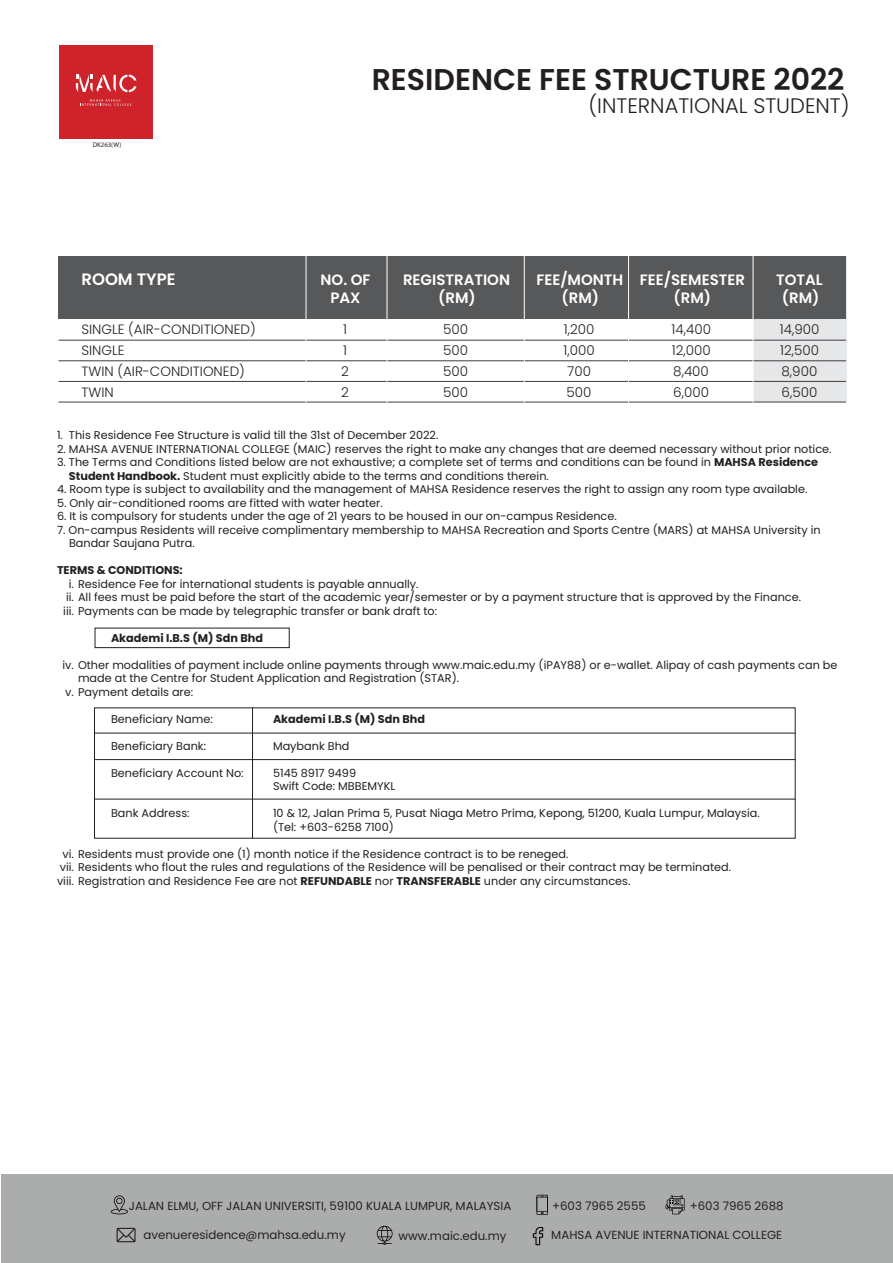
<style>
.page{position:relative;width:893px;height:1263px;background:#fff}
.page>*{position:absolute;margin:0;border:0;box-sizing:border-box;transform-origin:0 0}
.t1{font:600 30px "Poppins";color:#231f20}
.t2{font:300 21px "Poppins";color:#231f20}
.t3{font:600 16.5px "Poppins";color:#fff}
.t4{font:600 15px/18px "Poppins";color:#fff;text-align:center}
.t5{font:300 13.5px/21px "Poppins";color:#231f20}
.t6{font:11.7px "Poppins";color:#231f20}
.t7{font:11.25px/13.5px "Poppins";color:#231f20}
.t8{font:700 11.25px "Poppins";color:#231f20}
.t9{font:6.75px "Myriad Pro";color:#231f20}
.s1{font-weight:700}
</style>
<div class="page">
<div style="left:753px;top:256px;width:94px;height:146px;background:#e6e7e9"></div>
<div style="left:59px;top:256px;width:787px;height:63px;background:#57585a"></div>
<hr style="left:58px;top:340px;width:788px;height:1px;background:#3e3e3f">
<hr style="left:58px;top:360px;width:788px;height:1px;background:#3e3e3f">
<hr style="left:58px;top:381px;width:788px;height:1px;background:#3e3e3f">
<hr style="left:58px;top:402px;width:788px;height:1px;background:#3e3e3f">
<hr style="left:252px;top:708px;width:1px;height:131px;background:#231f20">
<hr style="left:95px;top:733px;width:701px;height:1px;background:#231f20">
<hr style="left:95px;top:759px;width:701px;height:1px;background:#231f20">
<hr style="left:95px;top:799px;width:701px;height:1px;background:#231f20">
<div style="left:95px;top:628px;width:194px;height:20px;border:1px solid #231f20"></div>
<hr style="left:628px;top:236px;width:1px;height:167px;background:#fff">
<hr style="left:753px;top:236px;width:1px;height:167px;background:#fff">
<hr style="left:524px;top:236px;width:1px;height:167px;background:#fff">
<hr style="left:387px;top:236px;width:1px;height:167px;background:#fff">
<hr style="left:306px;top:236px;width:1px;height:167px;background:#fff">
<div style="left:59px;top:45px;width:94px;height:94px;background:#ce232a"></div>
<svg style="left:76px;top:75px;width:61px;height:17px"></svg>
<svg style="left:80px;top:99px;width:51px;height:7px"></svg>
<div style="left:1px;top:1174px;width:892px;height:89px;background:#abadad"></div>
<svg style="left:533px;top:1227px;width:10px;height:18px"></svg>
<svg style="left:377px;top:1226px;width:16px;height:19px"></svg>
<svg style="left:117px;top:1228px;width:19px;height:14px"></svg>
<svg style="left:111px;top:1195px;width:17px;height:19px"></svg>
<svg style="left:536px;top:1195px;width:12px;height:20px"></svg>
<svg style="left:666px;top:1195px;width:18px;height:19px"></svg>
<p class="t9" style="left:93px;top:141px;width:30px">DK263(W)</p>
<h1 class="t1" style="left:372px;top:62px;width:474px">RESIDENCE FEE STRUCTURE 2022</h1>
<h2 class="t2" style="left:588px;top:93px;width:263px">(INTERNATIONAL STUDENT)</h2>
<h3 class="t3" style="left:81px;top:270px;width:96px">ROOM TYPE</h3>
<h3 class="t4" style="left:321px;top:271px;width:51px">NO. OF<br>PAX</h3>
<h3 class="t4" style="left:403px;top:271px;width:109px">REGISTRATION (RM)</h3>
<h3 class="t4" style="left:536px;top:271px;width:88px">FEE/MONTH (RM)</h3>
<h3 class="t4" style="left:776px;top:271px;width:48px">TOTAL (RM)</h3>
<h3 class="t4" style="left:640px;top:271px;width:107px">FEE/SEMESTER (RM)</h3>
<p class="t5" style="left:82px;top:318px;width:176px">SINGLE (AIR-CONDITIONED)<br>SINGLE<br>TWIN (AIR-CONDITIONED)<br>TWIN</p>
<p class="t5" style="left:341px;top:318px;width:9px">1<br>1<br>2<br>2</p>
<p class="t5" style="left:443px;top:318px;width:26px;text-align:justify">500<br>500<br>500<br>500</p>
<p class="t5" style="left:564px;top:318px;width:33px">1,200<br>1,000<br>700<br>500</p>
<p class="t5" style="left:671px;top:318px;width:41px">14,400<br>12,000<br>8,400<br>6,000</p>
<p class="t5" style="left:780px;top:318px;width:41px">14,900<br>12,500<br>8,900<br>6,500</p>
<p class="t7" style="left:57px;top:429px;width:383px">1. This Residence Fee Structure is valid till the 31st of December 2022.</p>
<p class="t7" style="left:57px;top:442px;width:776px">2. MAHSA AVENUE INTERNATIONAL COLLEGE (MAIC) reserves the right to make any changes that are deemed necessary without prior notice.</p>
<p class="t7" style="left:69px;top:456px;width:751px;text-indent:-12px">3. The Terms and Conditions listed below are not exhaustive; a complete set of terms and conditions can be found in <span class="s1">MAHSA Residence<br>Student Handbook.</span> Student must explicitly abide to the terms and conditions therein.</p>
<p class="t7" style="left:57px;top:483px;width:752px">4. Room type is subject to availability and the management of MAHSA Residence reserves the right to assign any room type available.</p>
<p class="t7" style="left:57px;top:496px;width:327px">5. Only air-conditioned rooms are fitted with water heater.</p>
<p class="t7" style="left:57px;top:510px;width:561px">6. It is compulsory for students under the age of 21 years to be housed in our on-campus Residence.</p>
<p class="t7" style="left:69px;top:523px;width:753px;text-indent:-12px">7. On-campus Residents will receive complimentary membership to MAHSA Recreation and Sports Centre (MARS) at MAHSA University in<br>Bandar Saujana Putra.</p>
<p class="t8" style="left:57px;top:564px;width:127px">TERMS &amp; CONDITIONS:</p>
<p class="t7" style="left:63px;top:577px;width:739px;text-indent:6px">i. Residence Fee for international students is payable annually.<br>ii. All fees must be paid before the start of the academic year/semester or by a payment structure that is approved by the Finance. iii. Payments can be made by telegraphic transfer or bank draft to:</p>
<p class="t8" style="left:111px;top:631px;width:154px">Akademi I.B.S (M) Sdn Bhd</p>
<p class="t7" style="left:63px;top:658px;width:776px">iv. Other modalities of payment include online payments through www.maic.edu.my (iPAY88) or e-wallet. Alipay of cash payments can be</p>
<p class="t7" style="left:78px;top:672px;width:383px">made at the Centre for Student Application and Registration (STAR).</p>
<p class="t7" style="left:65px;top:685px;width:129px">v. Payment details are:</p>
<p class="t7" style="left:111px;top:712px;width:103px">Beneficiary Name:</p>
<p class="t8" style="left:273px;top:712px;width:154px">Akademi I.B.S (M) Sdn Bhd</p>
<p class="t7" style="left:111px;top:739px;width:97px">Beneficiary Bank:</p>
<p class="t7" style="left:273px;top:739px;width:78px">Maybank Bhd</p>
<p class="t7" style="left:111px;top:766px;width:134px">Beneficiary Account No:</p>
<p class="t7" style="left:273px;top:766px;width:124px">5145 8917 9499<br>Swift Code: MBBEMYKL</p>
<p class="t7" style="left:111px;top:807px;width:80px">Bank Address:</p>
<p class="t7" style="left:273px;top:807px;width:488px">10 &amp; 12, Jalan Prima 5, Pusat Niaga Metro Prima, Kepong, 51200, Kuala Lumpur, Malaysia. (Tel: +603-6258 7100)</p>
<p class="t7" style="left:57px;top:847px;width:675px;text-indent:6px">vi. Residents must provide one (1) month notice if the Residence contract is to be reneged.<br>vii. Residents who flout the rules and regulations of the Residence will be penalised or their contract may be terminated. viii. Registration and Residence Fee are not <span class="s1">REFUNDABLE</span> nor <span class="s1">TRANSFERABLE</span> under any circumstances.</p>
<p class="t6" style="left:129px;top:1198px;width:384px">JALAN ELMU, OFF JALAN UNIVERSITI, 59100 KUALA LUMPUR, MALAYSIA</p>
<p class="t6" style="left:552px;top:1198px;width:95px">+603 7965 2555</p>
<p class="t6" style="left:690px;top:1198px;width:95px">+603 7965 2688</p>
<p class="t6" style="left:144px;top:1228px;width:204px">avenueresidence@mahsa.edu.my</p>
<p class="t6" style="left:399px;top:1229px;width:109px">www.maic.edu.my</p>
<p class="t6" style="left:551px;top:1228px;width:232px">MAHSA AVENUE INTERNATIONAL COLLEGE</p>
</div>
